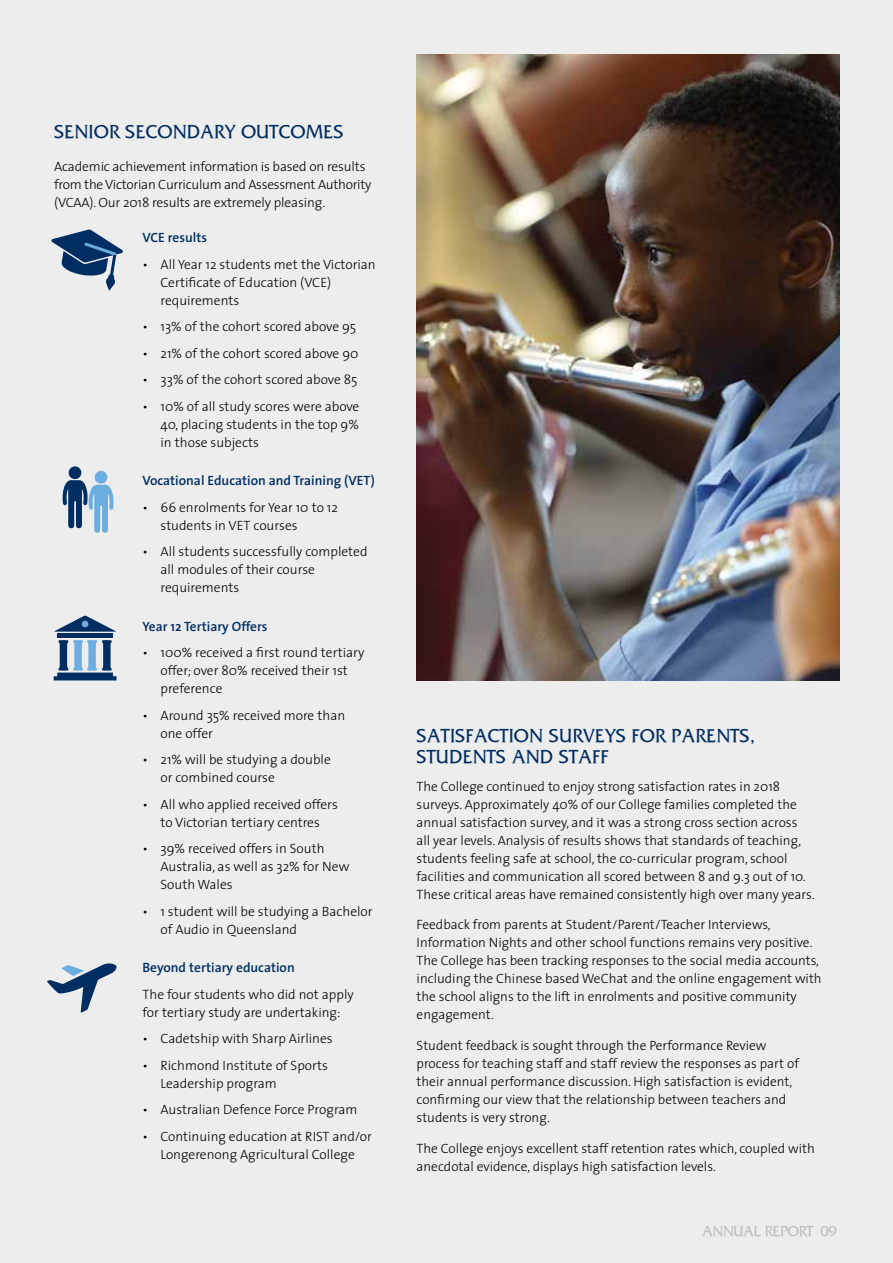
<style>
.page{position:relative;width:893px;height:1263px;background:#ecedec}
.page>*{position:absolute;margin:0;border:0;box-sizing:border-box;transform-origin:0 0}
.t1{font:19.5px/20.9px "Septimus";letter-spacing:.01em;color:#002d62}
.t2{font:15px "Septimus";letter-spacing:-.02em;color:#bcbec0}
.t3{font:300 13.5px/18px "The Sans";color:#000}
.t4{font:600 13.5px "The Sans";color:#002d62}
</style>
<div class="page">
<svg style="left:51px;top:229px;width:72px;height:62px"></svg>
<svg style="left:47px;top:963px;width:70px;height:50px"></svg>
<svg style="left:54px;top:615px;width:62px;height:17px"></svg>
<hr style="left:57px;top:634px;width:56px;height:4px;background:#002d62">
<svg style="left:54px;top:640px;width:63px;height:40px"></svg>
<div style="left:69px;top:466px;width:12px;height:13px;background:#002d62;border-radius:50%"></div>
<div style="left:95px;top:471px;width:12px;height:13px;background:#6caddf;border-radius:50%"></div>
<svg style="left:63px;top:480px;width:51px;height:53px"></svg>
<img style="left:417px;top:54px;width:422px;height:626px">
<h1 class="t1" style="left:54px;top:122px;width:291px">SENIOR SECONDARY OUTCOMES</h1>
<p class="t3" style="left:54px;top:157px;width:319px">Academic achievement information is based on results from the Victorian Curriculum and Assessment Authority (VCAA). Our 2018 results are extremely pleasing.</p>
<p class="t4" style="left:143px;top:226px;width:66px">VCE results</p>
<p class="t3" style="left:161px;top:254px;width:217px;text-indent:-18px">• All Year 12 students met the Victorian<br>Certificate of Education (VCE) requirements</p>
<p class="t3" style="left:143px;top:317px;width:215px">• 13% of the cohort scored above 95</p>
<p class="t3" style="left:143px;top:343px;width:218px">• 21% of the cohort scored above 90</p>
<p class="t3" style="left:143px;top:370px;width:217px">• 33% of the cohort scored above 85</p>
<p class="t3" style="left:161px;top:396px;width:200px;text-align:justify;text-indent:-18px">• 10% of all study scores were above 40, placing students in the top 9% in those subjects</p>
<p class="t4" style="left:143px;top:469px;width:234px">Vocational Education and Training (VET)</p>
<p class="t3" style="left:161px;top:497px;width:179px;text-indent:-18px">• 66 enrolments for Year 10 to 12 students in VET courses</p>
<p class="t3" style="left:161px;top:542px;width:209px;text-indent:-18px">• All students successfully completed all modules of their course requirements</p>
<p class="t4" style="left:143px;top:615px;width:127px">Year 12 Tertiary Offers</p>
<p class="t3" style="left:161px;top:643px;width:205px;text-indent:-18px">• 100% received a first round tertiary offer; over 80% received their 1st preference</p>
<p class="t3" style="left:161px;top:705px;width:186px;text-indent:-18px">• Around 35% received more than one offer</p>
<p class="t3" style="left:161px;top:750px;width:172px;text-indent:-18px">• 21% will be studying a double or combined course</p>
<p class="t3" style="left:143px;top:794px;width:197px;text-align:center">• All who applied received offers to Victorian tertiary centres</p>
<p class="t3" style="left:161px;top:839px;width:190px;text-indent:-18px">• 39% received offers in South<br>Australia, as well as 32% for New<br>South Wales</p>
<p class="t3" style="left:161px;top:901px;width:214px;text-indent:-18px">• 1 student will be studying a Bachelor of Audio in Queensland</p>
<p class="t4" style="left:143px;top:956px;width:154px">Beyond tertiary education</p>
<p class="t3" style="left:143px;top:984px;width:213px">The four students who did not apply for tertiary study are undertaking:</p>
<p class="t3" style="left:143px;top:1029px;width:192px">• Cadetship with Sharp Airlines</p>
<p class="t3" style="left:161px;top:1055px;width:169px;text-indent:-18px">• Richmond Institute of Sports<br>Leadership program</p>
<p class="t3" style="left:143px;top:1100px;width:216px">• Australian Defence Force Program</p>
<p class="t3" style="left:143px;top:1126px;width:231px;text-align:center">• Continuing education at RIST and/or<br>Longerenong Agricultural College</p>
<h1 class="t1" style="left:417px;top:726px;width:340px">SATISFACTION SURVEYS FOR PARENTS,<br>STUDENTS AND STAFF</h1>
<p class="t3" style="left:417px;top:776px;width:400px">The College continued to enjoy strong satisfaction rates in 2018 surveys. Approximately 40% of our College families completed the annual satisfaction survey, and it was a strong cross section across<br>all year levels. Analysis of results shows that standards of teaching, students feeling safe at school, the co-curricular program, school facilities and communication all scored between 8 and 9.3 out of 10.<br>These critical areas have remained consistently high over many years.</p>
<p class="t3" style="left:417px;top:915px;width:407px">Feedback from parents at Student/Parent/Teacher Interviews, Information Nights and other school functions remains very positive.<br>The College has been tracking responses to the social media accounts, including the Chinese based WeChat and the online engagement with the school aligns to the lift in enrolments and positive community engagement.</p>
<p class="t3" style="left:417px;top:1036px;width:384px">Student feedback is sought through the Performance Review process for teaching staff and staff review the responses as part of their annual performance discussion. High satisfaction is evident, confirming our view that the relationship between teachers and students is very strong.</p>
<p class="t3" style="left:417px;top:1139px;width:400px">The College enjoys excellent staff retention rates which, coupled with anecdotal evidence, displays high satisfaction levels.</p>
<p class="t2" style="left:702px;top:1224px;width:136px">ANNUAL REPORT 09</p>
</div>
